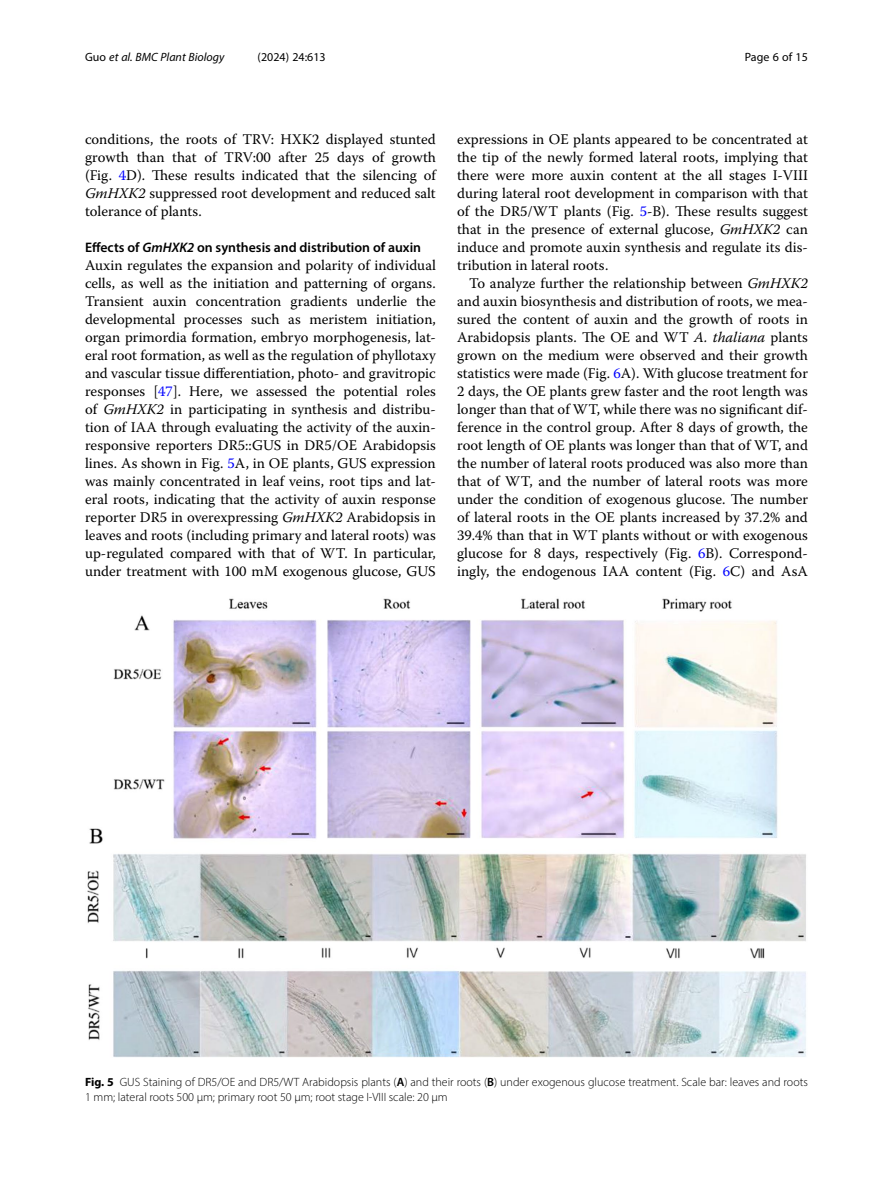
<style>
.page{position:relative;width:893px;height:1191px;background:#fff}
.page>*{position:absolute;margin:0;border:0;box-sizing:border-box;transform-origin:0 0}
.Body_Text{font:14.7px/18px "Warnock Pro";color:#000;text-align:justify}
.Body_Text_Indent{font:14.7px/18px "Warnock Pro";color:#000;text-align:justify}
.Head_2{font:600 13.8px "Myriad Pro";color:#000}
.Figure_Caption{font:300 12px/15px "Myriad Pro";color:#000}
.t1{font:italic 12px "Myriad Pro";color:#000}
.t2{font:12px "Myriad Pro";color:#000}
.s1{font-style:normal}
.s2{color:#00f}
.s3{font-style:italic}
.s4{font-weight:700}
.s5{font-weight:600}
</style>
<div class="page">
<img style="left:87px;top:598px;width:719px;height:460px">
<p class="t1" style="left:85px;top:50px;width:141px"><span class="s1">Guo</span> et al. BMC Plant Biology</p>
<p class="t2" style="left:258px;top:50px;width:70px">(2024) 24:613</p>
<p class="t2" style="left:745px;top:50px;width:65px">Page 6 of 15</p>
<p class="Body_Text" style="left:85px;top:130px;width:352px">conditions, the roots of TRV: HXK2 displayed stunted growth than that of TRV:00 after 25 days of growth (Fig. <span class="s2">4</span>D). These results indicated that the silencing of <span class="s3">GmHXK2</span> suppressed root development and reduced salt tolerance of plants.</p>
<p class="Head_2" style="left:85px;top:239px;width:338px">Effects of <span class="s3">GmHXK2</span> on synthesis and distribution of auxin</p>
<p class="Body_Text" style="left:85px;top:256px;width:352px">Auxin regulates the expansion and polarity of individual cells, as well as the initiation and patterning of organs.<br>Transient auxin concentration gradients underlie the developmental processes such as meristem initiation, organ primordia formation, embryo morphogenesis, lat&shy;eral root formation, as well as the regulation of phyllotaxy and vascular tissue differentiation, photo- and gravitropic responses [<span class="s2">47</span>]. Here, we assessed the potential roles of <span class="s3">GmHXK2</span> in participating in synthesis and distribu&shy;tion of IAA through evaluating the activity of the auxin&shy;responsive reporters DR5::GUS in DR5/OE Arabidopsis lines. As shown in Fig. <span class="s2">5</span>A, in OE plants, GUS expression was mainly concentrated in leaf veins, root tips and lat&shy;eral roots, indicating that the activity of auxin response reporter DR5 in overexpressing <span class="s3">GmHXK2</span> Arabidopsis in leaves and roots (including primary and lateral roots) was up-regulated compared with that of WT. In particular, under treatment with 100 mM exogenous glucose, GUS</p>
<p class="Body_Text" style="left:457px;top:130px;width:352px">expressions in OE plants appeared to be concentrated at the tip of the newly formed lateral roots, implying that there were more auxin content at the all stages I-VIII during lateral root development in comparison with that of the DR5/WT plants (Fig. <span class="s2">5</span>-B). These results suggest that in the presence of external glucose, <span class="s3">GmHXK2</span> can induce and promote auxin synthesis and regulate its dis&shy;tribution in lateral roots.</p>
<p class="Body_Text_Indent" style="left:457px;top:274px;width:352px;text-indent:12px">To analyze further the relationship between <span class="s3">GmHXK2 </span>and auxin biosynthesis and distribution of roots, we mea&shy;sured the content of auxin and the growth of roots in Arabidopsis plants. The OE and WT <span class="s3">A. thaliana</span> plants grown on the medium were observed and their growth statistics were made (Fig. <span class="s2">6</span>A). With glucose treatment for 2 days, the OE plants grew faster and the root length was longer than that of WT, while there was no significant dif&shy;ference in the control group. After 8 days of growth, the root length of OE plants was longer than that of WT, and the number of lateral roots produced was also more than that of WT, and the number of lateral roots was more under the condition of exogenous glucose. The number of lateral roots in the OE plants increased by 37.2% and 39.4% than that in WT plants without or with exogenous glucose for 8 days, respectively (Fig. <span class="s2">6</span>B). Correspond&shy;ingly, the endogenous IAA content (Fig. <span class="s2">6</span>C) and AsA</p>
<p class="Figure_Caption" style="left:85px;top:1074px;width:724px"><span class="s4">Fig. 5</span> GUS Staining of DR5/OE and DR5/WT Arabidopsis plants (<span class="s5">A</span>) and their roots (<span class="s5">B</span>) under exogenous glucose treatment. Scale bar: leaves and roots<br>1 mm; lateral roots 500 μm; primary root 50 μm; root stage I-VIII scale: 20 μm</p>
</div>
